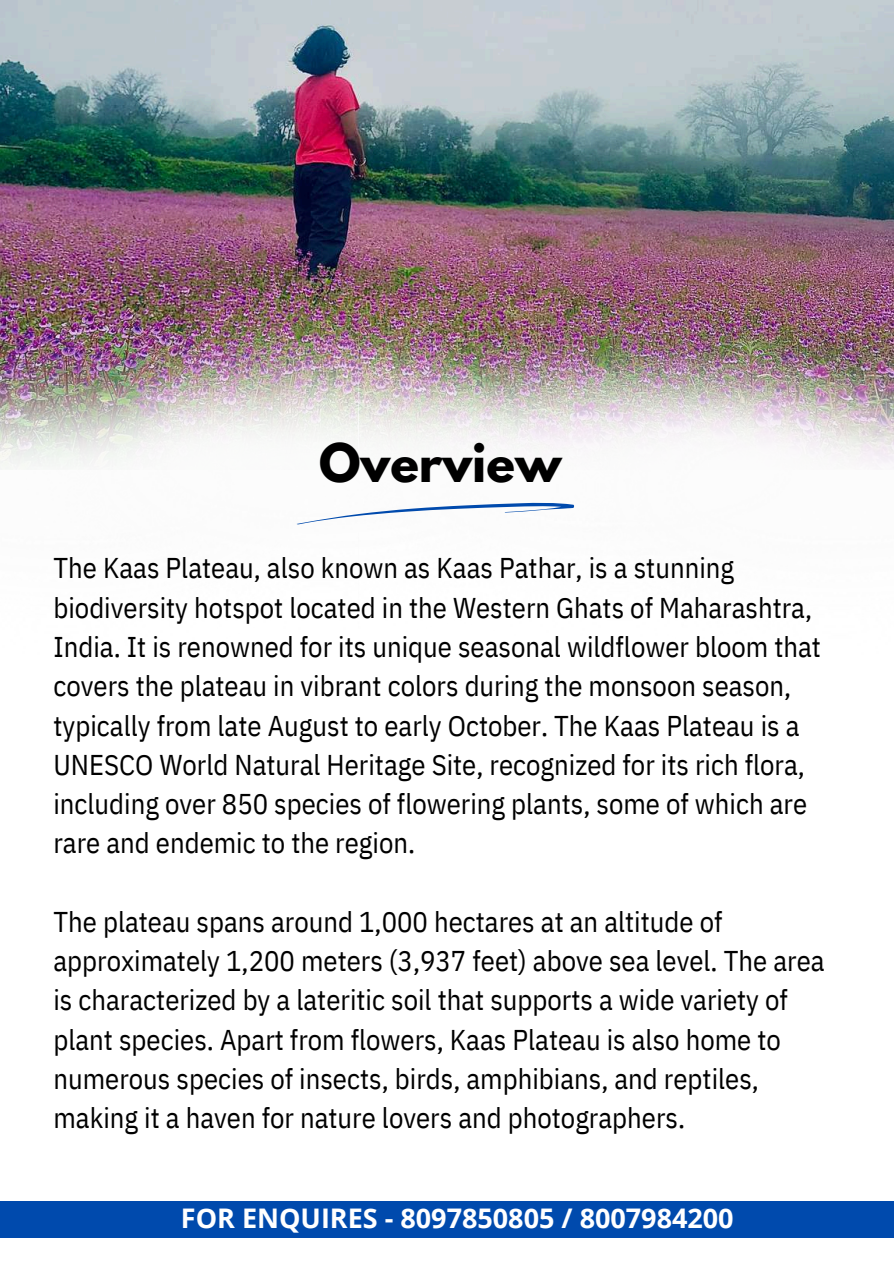
<style>
.page{position:relative;width:894px;height:1264px;background:#fff}
.page>*{position:absolute;margin:0;border:0;box-sizing:border-box;transform-origin:0 0}
.t1{font:700 47.25px "League Spartan";color:#000}
.t2{font:28.5px/39.3px "IBM Plex Sans Cond";color:#000}
.t3{font:700 27px "Open Sans";color:#fff}
</style>
<div class="page">
<img style="left:0;top:0;width:893px;height:318px">
<img style="left:0;top:318px;width:24px;height:151px">
<img style="left:24px;top:292px;width:594px;height:233px">
<img style="left:321px;top:300px;width:572px;height:225px">
<img style="left:541px;top:318px;width:352px;height:207px">
<div style="left:0;top:1200px;width:893px;height:37px;background:#004aad"></div>
<svg style="left:296px;top:502px;width:278px;height:22px"></svg>
<h1 class="t1" style="left:319px;top:439px;width:244px">Overview</h1>
<p class="t2" style="left:53px;top:548px;width:768px">The Kaas Plateau, also known as Kaas Pathar, is a stunning biodiversity hotspot located in the Western Ghats of Maharashtra, India. It is renowned for its unique seasonal wildflower bloom that covers the plateau in vibrant colors during the monsoon season, typically from late August to early October. The Kaas Plateau is a UNESCO World Natural Heritage Site, recognized for its rich flora, including over 850 species of flowering plants, some of which are rare and endemic to the region.</p>
<p class="t2" style="left:53px;top:901px;width:772px">The plateau spans around 1,000 hectares at an altitude of approximately 1,200 meters (3,937 feet) above sea level. The area is characterized by a lateritic soil that supports a wide variety of plant species. Apart from flowers, Kaas Plateau is also home to numerous species of insects, birds, amphibians, and reptiles, making it a haven for nature lovers and photographers.</p>
<p class="t3" style="left:181px;top:1199px;width:554px">FOR ENQUIRES - 8097850805 / 8007984200</p>
</div>
